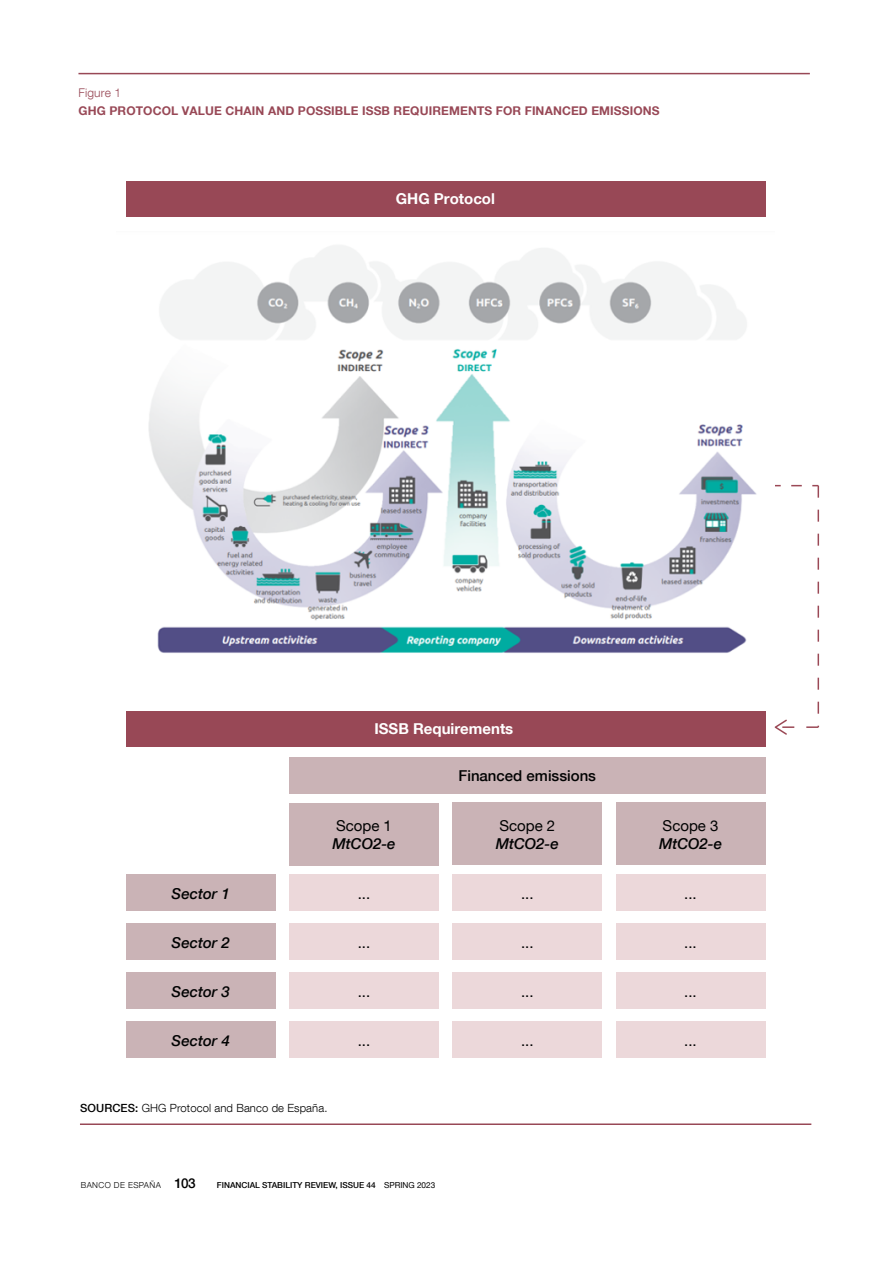
<style>
.page{position:relative;width:893px;height:1263px;background:#fff}
.page>*{position:absolute;margin:0;border:0;box-sizing:border-box;transform-origin:0 0}
.t1{font:italic 500 15px/18px "Bd E Neue Helvetica";color:#010202}
.t2{font:15px "Bd E Neue Helvetica";color:#010202}
.t3{font:700 15px "Bd E Neue Helvetica";color:#fff}
.t4{font:500 15px "Bd E Neue Helvetica";color:#010202}
.t5{font:700 12px "Bd E Neue Helvetica";letter-spacing:.01em;color:#984856}
.t6{font:300 12px "Bd E Neue Helvetica";letter-spacing:.01em;color:#984856}
.t7{font:300 11.25px "Bd E Neue Helvetica";letter-spacing:.01em;color:#000}
.t8{font:500 8.25px "Bd E Neue Helvetica";color:#000}
.t9{font:300 8.25px "Bd E Neue Helvetica";letter-spacing:.05em;color:#000}
.s1{font-weight:400;font-style:normal}
.s2{font-weight:500}
.s3{font-weight:500;font-size:13.5px}
.s4{font-weight:400}
</style>
<div class="page">
<hr style="left:78px;top:73px;width:732px;height:1px;background:#984856">
<hr style="left:80px;top:1123px;width:731px;height:2px;background:#984856">
<div style="left:126px;top:182px;width:639px;height:35px;background:#984856"></div>
<div style="left:126px;top:711px;width:639px;height:35px;background:#984856"></div>
<svg style="left:775px;top:485px;width:44px;height:250px"></svg>
<div style="left:126px;top:875px;width:150px;height:36px;background:#cab3b6"></div>
<div style="left:126px;top:924px;width:150px;height:36px;background:#cab3b6"></div>
<div style="left:126px;top:973px;width:150px;height:36px;background:#cab3b6"></div>
<div style="left:126px;top:1022px;width:150px;height:36px;background:#cab3b6"></div>
<div style="left:289px;top:875px;width:150px;height:36px;background:#ecd8da"></div>
<div style="left:289px;top:924px;width:150px;height:36px;background:#ecd8da"></div>
<div style="left:289px;top:973px;width:150px;height:36px;background:#ecd8da"></div>
<div style="left:289px;top:1022px;width:150px;height:36px;background:#ecd8da"></div>
<div style="left:452px;top:875px;width:150px;height:36px;background:#ecd8da"></div>
<div style="left:452px;top:924px;width:150px;height:36px;background:#ecd8da"></div>
<div style="left:452px;top:973px;width:150px;height:36px;background:#ecd8da"></div>
<div style="left:452px;top:1022px;width:150px;height:36px;background:#ecd8da"></div>
<div style="left:616px;top:875px;width:149px;height:36px;background:#ecd8da"></div>
<div style="left:616px;top:924px;width:149px;height:36px;background:#ecd8da"></div>
<div style="left:616px;top:973px;width:149px;height:36px;background:#ecd8da"></div>
<div style="left:616px;top:1022px;width:149px;height:36px;background:#ecd8da"></div>
<div style="left:289px;top:757px;width:476px;height:36px;background:#cab3b6"></div>
<div style="left:289px;top:803px;width:150px;height:62px;background:#cab3b6"></div>
<div style="left:452px;top:802px;width:150px;height:63px;background:#cab3b6"></div>
<div style="left:616px;top:802px;width:149px;height:63px;background:#cab3b6"></div>
<img style="left:148px;top:245px;width:609px;height:408px">
<p class="t6" style="left:79px;top:85px;width:44px">Figure 1</p>
<p class="t5" style="left:79px;top:103px;width:583px">GHG PROTOCOL VALUE CHAIN AND POSSIBLE ISSB REQUIREMENTS FOR FINANCED EMISSIONS</p>
<p class="t3" style="left:396px;top:189px;width:101px">GHG Protocol</p>
<p class="t3" style="left:374px;top:719px;width:140px">ISSB Requirements</p>
<p class="t4" style="left:458px;top:767px;width:139px">Financed emissions</p>
<p class="t1" style="left:172px;top:885px;width:60px">Sector 1</p>
<p class="t1" style="left:172px;top:934px;width:60px">Sector 2</p>
<p class="t1" style="left:172px;top:983px;width:60px">Sector 3</p>
<p class="t1" style="left:172px;top:1032px;width:60px">Sector 4</p>
<p class="t1" style="left:332px;top:817px;width:65px"><span class="s1">Scope 1<br></span>MtCO2-e</p>
<p class="t1" style="left:496px;top:817px;width:65px"><span class="s1">Scope 2<br></span>MtCO2-e</p>
<p class="t1" style="left:659px;top:816px;width:65px"><span class="s1">Scope 3<br></span>MtCO2-e</p>
<p class="t2" style="left:358px;top:885px;width:14px">...</p>
<p class="t2" style="left:521px;top:885px;width:14px">...</p>
<p class="t2" style="left:684px;top:885px;width:14px">...</p>
<p class="t2" style="left:358px;top:934px;width:14px">...</p>
<p class="t2" style="left:358px;top:982px;width:14px">...</p>
<p class="t2" style="left:521px;top:934px;width:14px">...</p>
<p class="t2" style="left:684px;top:934px;width:14px">...</p>
<p class="t2" style="left:521px;top:982px;width:14px">...</p>
<p class="t2" style="left:684px;top:982px;width:14px">...</p>
<p class="t2" style="left:358px;top:1031px;width:14px">...</p>
<p class="t2" style="left:521px;top:1031px;width:14px">...</p>
<p class="t2" style="left:684px;top:1031px;width:14px">...</p>
<p class="t7" style="left:80px;top:1101px;width:249px"><span class="s2">SOURCES:</span> GHG Protocol and Banco de España.</p>
<p class="t9" style="left:81px;top:1180px;width:116px">BANCO DE ESPAÑA <span class="s3">103</span></p>
<p class="t8" style="left:217px;top:1180px;width:220px">FINANCIAL STABILITY REVIEW, ISSUE 44 <span class="s4">SPRING 2023</span></p>
</div>
